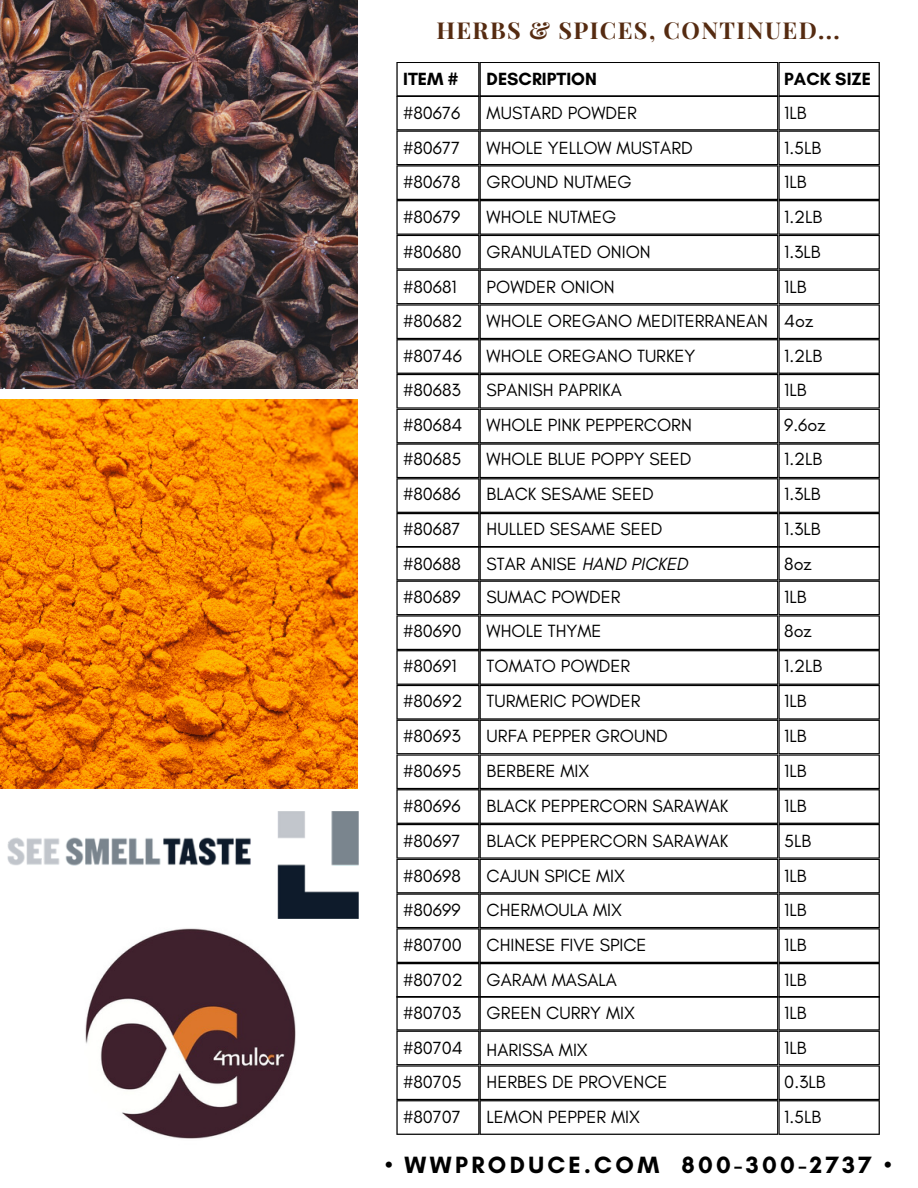
<style>
.page{position:relative;width:918px;height:1188px;background:#fff}
.page>*{position:absolute;margin:0;border:0;box-sizing:border-box;transform-origin:0 0}
.t1{font:700 24px "Glacial Indifference";letter-spacing:.14em;color:#000}
.t2{font:700 23.4px "Playfair Display";letter-spacing:.06em;color:#552b11}
.t3{font:18px "Glacial Indifference";color:#000}
.t4{font:700 18px "Glacial Indifference";color:#000}
.t5{font:italic 18px "Glacial Indifference";color:#000}
.s1{font-style:normal}
</style>
<div class="page">
<img style="left:0;top:0;width:358px;height:388px">
<img style="left:0;top:399px;width:358px;height:390px">
<img style="left:7px;top:811px;width:352px;height:107px">
<img style="left:85px;top:928px;width:211px;height:211px">
<svg style="left:396px;top:62px;width:484px;height:1073px"></svg>
<p class="t2" style="left:436px;top:13px;width:405px">HERBS &amp; SPICES, CONTINUED...</p>
<p class="t4" style="left:403px;top:68px;width:56px">ITEM #</p>
<p class="t3" style="left:403px;top:102px;width:59px">#80676</p>
<p class="t3" style="left:403px;top:136px;width:58px">#80677</p>
<p class="t3" style="left:403px;top:171px;width:59px">#80678</p>
<p class="t3" style="left:403px;top:206px;width:59px">#80679</p>
<p class="t3" style="left:403px;top:241px;width:60px">#80680</p>
<p class="t3" style="left:403px;top:275px;width:55px">#80681</p>
<p class="t3" style="left:403px;top:310px;width:61px">#80682</p>
<p class="t4" style="left:487px;top:68px;width:112px">DESCRIPTION</p>
<p class="t3" style="left:487px;top:102px;width:152px">MUSTARD POWDER</p>
<p class="t3" style="left:487px;top:136px;width:208px">WHOLE YELLOW MUSTARD</p>
<p class="t3" style="left:487px;top:171px;width:147px">GROUND NUTMEG</p>
<p class="t3" style="left:487px;top:206px;width:131px">WHOLE NUTMEG</p>
<p class="t3" style="left:487px;top:241px;width:166px">GRANULATED ONION</p>
<p class="t3" style="left:487px;top:275px;width:130px">POWDER ONION</p>
<p class="t3" style="left:487px;top:310px;width:283px">WHOLE OREGANO MEDITERRANEAN</p>
<p class="t4" style="left:784px;top:68px;width:88px">PACK SIZE</p>
<p class="t3" style="left:784px;top:102px;width:24px">1LB</p>
<p class="t3" style="left:784px;top:136px;width:38px">1.5LB</p>
<p class="t3" style="left:784px;top:171px;width:24px">1LB</p>
<p class="t3" style="left:784px;top:206px;width:40px">1.2LB</p>
<p class="t3" style="left:784px;top:241px;width:38px">1.3LB</p>
<p class="t3" style="left:784px;top:275px;width:24px">1LB</p>
<p class="t3" style="left:784px;top:310px;width:30px">4oz</p>
<p class="t3" style="left:403px;top:345px;width:60px">#80746</p>
<p class="t3" style="left:487px;top:345px;width:210px">WHOLE OREGANO TURKEY</p>
<p class="t3" style="left:784px;top:345px;width:40px">1.2LB</p>
<p class="t3" style="left:403px;top:379px;width:59px">#80683</p>
<p class="t3" style="left:403px;top:414px;width:61px">#80684</p>
<p class="t3" style="left:403px;top:448px;width:60px">#80685</p>
<p class="t3" style="left:403px;top:483px;width:59px">#80686</p>
<p class="t3" style="left:403px;top:518px;width:59px">#80687</p>
<p class="t3" style="left:403px;top:553px;width:59px">#80688</p>
<p class="t3" style="left:403px;top:585px;width:59px">#80689</p>
<p class="t3" style="left:403px;top:620px;width:60px">#80690</p>
<p class="t3" style="left:403px;top:655px;width:55px">#80691</p>
<p class="t3" style="left:403px;top:690px;width:61px">#80692</p>
<p class="t3" style="left:403px;top:725px;width:59px">#80693</p>
<p class="t3" style="left:403px;top:760px;width:60px">#80695</p>
<p class="t3" style="left:403px;top:795px;width:59px">#80696</p>
<p class="t3" style="left:403px;top:830px;width:59px">#80697</p>
<p class="t3" style="left:403px;top:865px;width:59px">#80698</p>
<p class="t3" style="left:403px;top:899px;width:59px">#80699</p>
<p class="t3" style="left:403px;top:934px;width:60px">#80700</p>
<p class="t3" style="left:403px;top:969px;width:61px">#80702</p>
<p class="t3" style="left:403px;top:1002px;width:60px">#80703</p>
<p class="t3" style="left:403px;top:1037px;width:61px">#80704</p>
<p class="t3" style="left:487px;top:379px;width:137px">SPANISH PAPRIKA</p>
<p class="t3" style="left:487px;top:414px;width:207px">WHOLE PINK PEPPERCORN</p>
<p class="t3" style="left:487px;top:448px;width:206px">WHOLE BLUE POPPY SEED</p>
<p class="t3" style="left:487px;top:483px;width:169px">BLACK SESAME SEED</p>
<p class="t3" style="left:487px;top:518px;width:177px">HULLED SESAME SEED</p>
<p class="t5" style="left:487px;top:553px;width:203px"><span class="s1">STAR ANISE</span> HAND PICKED</p>
<p class="t3" style="left:487px;top:585px;width:136px">SUMAC POWDER</p>
<p class="t3" style="left:487px;top:620px;width:116px">WHOLE THYME</p>
<p class="t3" style="left:487px;top:655px;width:145px">TOMATO POWDER</p>
<p class="t3" style="left:487px;top:690px;width:156px">TURMERIC POWDER</p>
<p class="t3" style="left:487px;top:725px;width:183px">URFA PEPPER GROUND</p>
<p class="t3" style="left:487px;top:760px;width:104px">BERBERE MIX</p>
<p class="t3" style="left:487px;top:795px;width:243px">BLACK PEPPERCORN SARAWAK</p>
<p class="t3" style="left:487px;top:830px;width:243px">BLACK PEPPERCORN SARAWAK</p>
<p class="t3" style="left:487px;top:865px;width:140px">CAJUN SPICE MIX</p>
<p class="t3" style="left:487px;top:899px;width:137px">CHERMOULA MIX</p>
<p class="t3" style="left:487px;top:934px;width:161px">CHINESE FIVE SPICE</p>
<p class="t3" style="left:487px;top:969px;width:132px">GARAM MASALA</p>
<p class="t3" style="left:487px;top:1002px;width:150px">GREEN CURRY MIX</p>
<p class="t3" style="left:487px;top:1039px;width:103px">HARISSA MIX</p>
<p class="t3" style="left:784px;top:379px;width:24px">1LB</p>
<p class="t3" style="left:784px;top:414px;width:43px">9.6oz</p>
<p class="t3" style="left:784px;top:448px;width:40px">1.2LB</p>
<p class="t3" style="left:784px;top:483px;width:38px">1.3LB</p>
<p class="t3" style="left:784px;top:518px;width:38px">1.3LB</p>
<p class="t3" style="left:784px;top:553px;width:29px">8oz</p>
<p class="t3" style="left:784px;top:585px;width:24px">1LB</p>
<p class="t3" style="left:784px;top:620px;width:29px">8oz</p>
<p class="t3" style="left:784px;top:655px;width:40px">1.2LB</p>
<p class="t3" style="left:784px;top:690px;width:24px">1LB</p>
<p class="t3" style="left:784px;top:725px;width:24px">1LB</p>
<p class="t3" style="left:784px;top:760px;width:24px">1LB</p>
<p class="t3" style="left:784px;top:795px;width:24px">1LB</p>
<p class="t3" style="left:784px;top:830px;width:28px">5LB</p>
<p class="t3" style="left:784px;top:865px;width:24px">1LB</p>
<p class="t3" style="left:784px;top:899px;width:24px">1LB</p>
<p class="t3" style="left:784px;top:934px;width:24px">1LB</p>
<p class="t3" style="left:784px;top:969px;width:24px">1LB</p>
<p class="t3" style="left:784px;top:1002px;width:24px">1LB</p>
<p class="t3" style="left:784px;top:1037px;width:24px">1LB</p>
<p class="t3" style="left:403px;top:1071px;width:60px">#80705</p>
<p class="t3" style="left:487px;top:1071px;width:182px">HERBES DE PROVENCE</p>
<p class="t3" style="left:784px;top:1071px;width:43px">0.3LB</p>
<p class="t3" style="left:403px;top:1106px;width:59px">#80707</p>
<p class="t3" style="left:487px;top:1106px;width:155px">LEMON PEPPER MIX</p>
<p class="t3" style="left:784px;top:1106px;width:38px">1.5LB</p>
<p class="t1" style="left:385px;top:1150px;width:507px">• WWPRODUCE.COM 800-300-2737 •</p>
</div>
